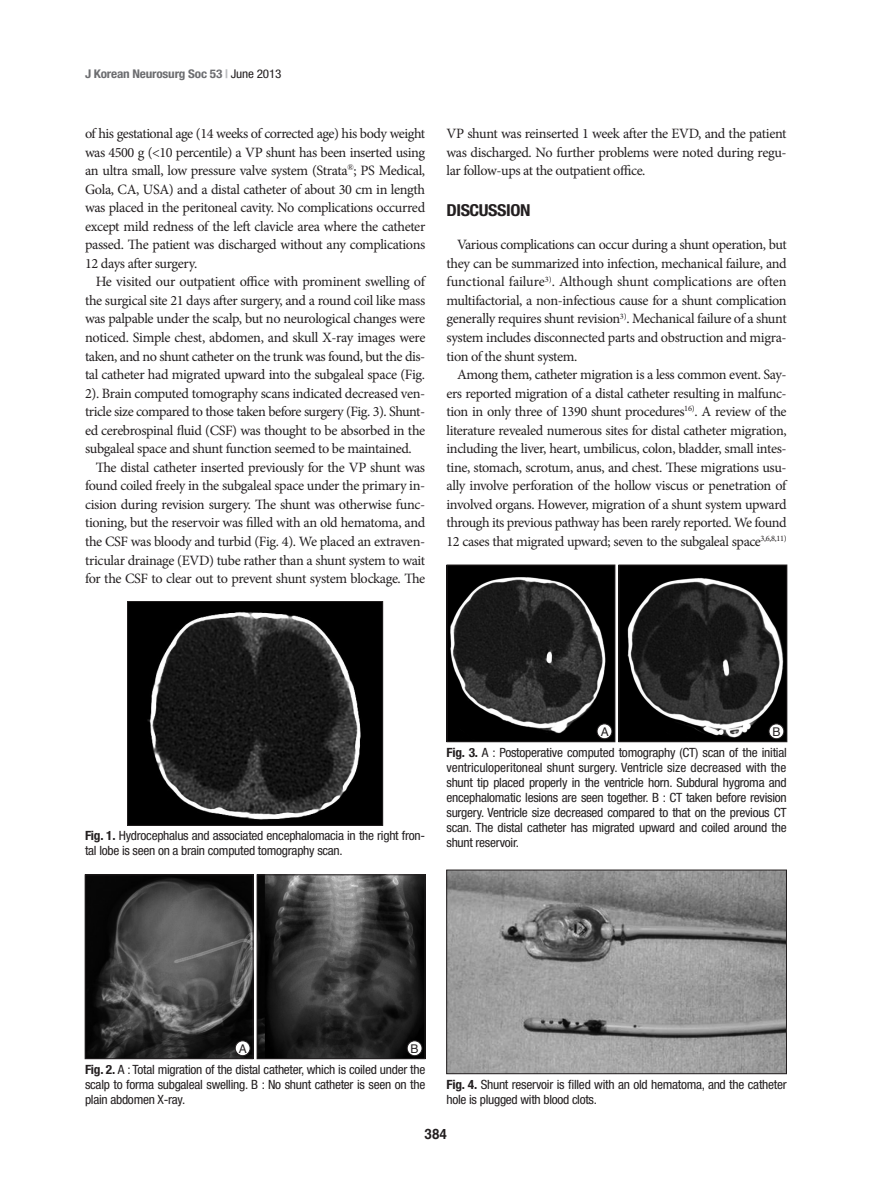
<style>
.page{position:relative;width:893px;height:1191px;background:#fff}
.page>*{position:absolute;margin:0;border:0;box-sizing:border-box;transform-origin:0 0}
.중제_JKNS{font:700 condensed 16.5px "Helvetica Neue LT Std";letter-spacing:-.025em;color:#231f20;scale:1.1 1}
.본문_JKNS{font:14.25px/18.6px "Minion Pro";letter-spacing:-.03em;color:#231f20;text-align:justify}
.t1{font:700 14.25px "Helvetica";color:#231f20;scale:.95 1}
.사진설명_JKNS{font:condensed 12.75px/15px "Helvetica Neue LT Std";letter-spacing:-.02em;color:#231f20;scale:1.05 1}
.t2{font:700 condensed 12px "Helvetica Neue LT Std";letter-spacing:-.015em;color:#6c6d70;scale:1.1 1}
.t3{font:12px "Helvetica";color:#231f20}
.s1{color:#bcbdc0}
.s2{font-weight:400;color:#231f20}
.s3{font-weight:700}
</style>
<div class="page">
<img style="left:129px;top:603px;width:252px;height:220px">
<div style="left:127px;top:601px;width:256px;height:224px;border:1px solid #231f20"></div>
<img style="left:259px;top:876px;width:164px;height:181px">
<div style="left:257px;top:874px;width:168px;height:185px;border:1px solid #231f20"></div>
<img style="left:87px;top:876px;width:164px;height:181px">
<div style="left:85px;top:874px;width:168px;height:185px;border:1px solid #231f20"></div>
<img style="left:448px;top:872px;width:337px;height:200px">
<div style="left:446px;top:870px;width:341px;height:204px;border:1px solid #231f20"></div>
<img style="left:449px;top:567px;width:164px;height:173px">
<div style="left:447px;top:565px;width:168px;height:177px;border:1px solid #231f20"></div>
<img style="left:621px;top:567px;width:164px;height:173px">
<div style="left:619px;top:565px;width:168px;height:177px;border:1px solid #231f20"></div>
<div style="left:769px;top:724px;width:15px;height:14px;background:#fff;border-radius:50%"></div>
<div style="left:769px;top:723px;width:15px;height:16px;border:1px solid #231f20;border-radius:50%"></div>
<div style="left:597px;top:724px;width:15px;height:14px;background:#fff;border-radius:50%"></div>
<div style="left:597px;top:723px;width:15px;height:16px;border:1px solid #231f20;border-radius:50%"></div>
<div style="left:407px;top:1040px;width:15px;height:15px;background:#fff;border-radius:50%"></div>
<div style="left:407px;top:1040px;width:15px;height:16px;border:1px solid #231f20;border-radius:50%"></div>
<div style="left:235px;top:1040px;width:15px;height:15px;background:#fff;border-radius:50%"></div>
<div style="left:235px;top:1040px;width:15px;height:16px;border:1px solid #231f20;border-radius:50%"></div>
<p class="t2" style="left:85px;top:66px;width:180px">J Korean Neurosurg Soc 53 <span class="s1">|</span> <span class="s2">June 2013</span></p>
<p class="본문_JKNS" style="left:85px;top:124px;width:342px">of his gestational age (14 weeks of corrected age) his body weight was 4500 g (&lt;10 percentile) a VP shunt has been inserted using an ultra small, low pressure valve system (Strata<sup>®</sup>; PS Medical, Gola, CA, USA) and a distal catheter of about 30 cm in length was placed in the peritoneal cavity. No complications occurred except mild redness of the left clavicle area where the catheter passed. The patient was discharged without any complications 12 days after surgery.</p>
<p class="본문_JKNS" style="left:85px;top:272px;width:342px;text-indent:11px">He visited our outpatient office with prominent swelling of the surgical site 21 days after surgery, and a round coil like mass was palpable under the scalp, but no neurological changes were noticed. Simple chest, abdomen, and skull X-ray images were taken, and no shunt catheter on the trunk was found, but the dis&shy;tal catheter had migrated upward into the subgaleal space (Fig.<br>2). Brain computed tomography scans indicated decreased ven&shy;tricle size compared to those taken before surgery (Fig. 3). Shunt&shy;ed cerebrospinal fluid (CSF) was thought to be absorbed in the subgaleal space and shunt function seemed to be maintained.</p>
<p class="본문_JKNS" style="left:85px;top:458px;width:342px;text-indent:11px">The distal catheter inserted previously for the VP shunt was found coiled freely in the subgaleal space under the primary in&shy;cision during revision surgery. The shunt was otherwise func&shy;tioning, but the reservoir was filled with an old hematoma, and the CSF was bloody and turbid (Fig. 4). We placed an extraven&shy;tricular drainage (EVD) tube rather than a shunt system to wait for the CSF to clear out to prevent shunt system blockage. The</p>
<p class="본문_JKNS" style="left:446px;top:124px;width:342px">VP shunt was reinserted 1 week after the EVD, and the patient was discharged. No further problems were noted during regu&shy;lar follow-ups at the outpatient office.</p>
<p class="중제_JKNS" style="left:446px;top:200px;width:78px">DISCUSSION</p>
<p class="본문_JKNS" style="left:446px;top:235px;width:342px;text-indent:11px">Various complications can occur during a shunt operation, but they can be summarized into infection, mechanical failure, and functional failure<sup>3)</sup>. Although shunt complications are often multifactorial, a non-infectious cause for a shunt complication generally requires shunt revision<sup>3)</sup>. Mechanical failure of a shunt system includes disconnected parts and obstruction and migra&shy;tion of the shunt system.</p>
<p class="본문_JKNS" style="left:446px;top:365px;width:342px;text-indent:11px">Among them, catheter migration is a less common event. Say&shy;ers reported migration of a distal catheter resulting in malfunc&shy;tion in only three of 1390 shunt procedures<sup>16)</sup>. A review of the literature revealed numerous sites for distal catheter migration, including the liver, heart, umbilicus, colon, bladder, small intes&shy;tine, stomach, scrotum, anus, and chest. These migrations usu&shy;ally involve perforation of the hollow viscus or penetration of involved organs. However, migration of a shunt system upward through its previous pathway has been rarely reported. We found 12 cases that migrated upward; seven to the subgaleal space<sup>3,6,8,11)</sup></p>
<p class="사진설명_JKNS" style="left:85px;top:828px;width:325px"><span class="s3">Fig. 1.</span> Hydrocephalus and associated encephalomacia in the right fron&shy;tal lobe is seen on a brain computed tomography scan.</p>
<p class="t3" style="left:601px;top:722px;width:10px">A</p>
<p class="t3" style="left:772px;top:722px;width:10px">B</p>
<p class="사진설명_JKNS" style="left:446px;top:744px;width:326px;text-align:justify"><span class="s3">Fig. 3.</span> A : Postoperative computed tomography (CT) scan of the initial ventriculoperitoneal shunt surgery. Ventricle size decreased with the shunt tip placed properly in the ventricle horn. Subdural hygroma and encephalomatic lesions are seen together. B : CT taken before revision surgery. Ventricle size decreased compared to that on the previous CT scan. The distal catheter has migrated upward and coiled around the shunt reservoir.</p>
<p class="t3" style="left:239px;top:1039px;width:10px">A</p>
<p class="t3" style="left:411px;top:1039px;width:10px">B</p>
<p class="사진설명_JKNS" style="left:85px;top:1061px;width:326px;text-align:justify"><span class="s3">Fig. 2.</span> A : Total migration of the distal catheter, which is coiled under the scalp to forma subgaleal swelling. B : No shunt catheter is seen on the plain abdomen X-ray.</p>
<p class="사진설명_JKNS" style="left:446px;top:1076px;width:325px"><span class="s3">Fig. 4.</span> Shunt reservoir is filled with an old hematoma, and the catheter hole is plugged with blood clots.</p>
<p class="t1" style="left:425px;top:1123px;width:25px">384</p>
</div>
